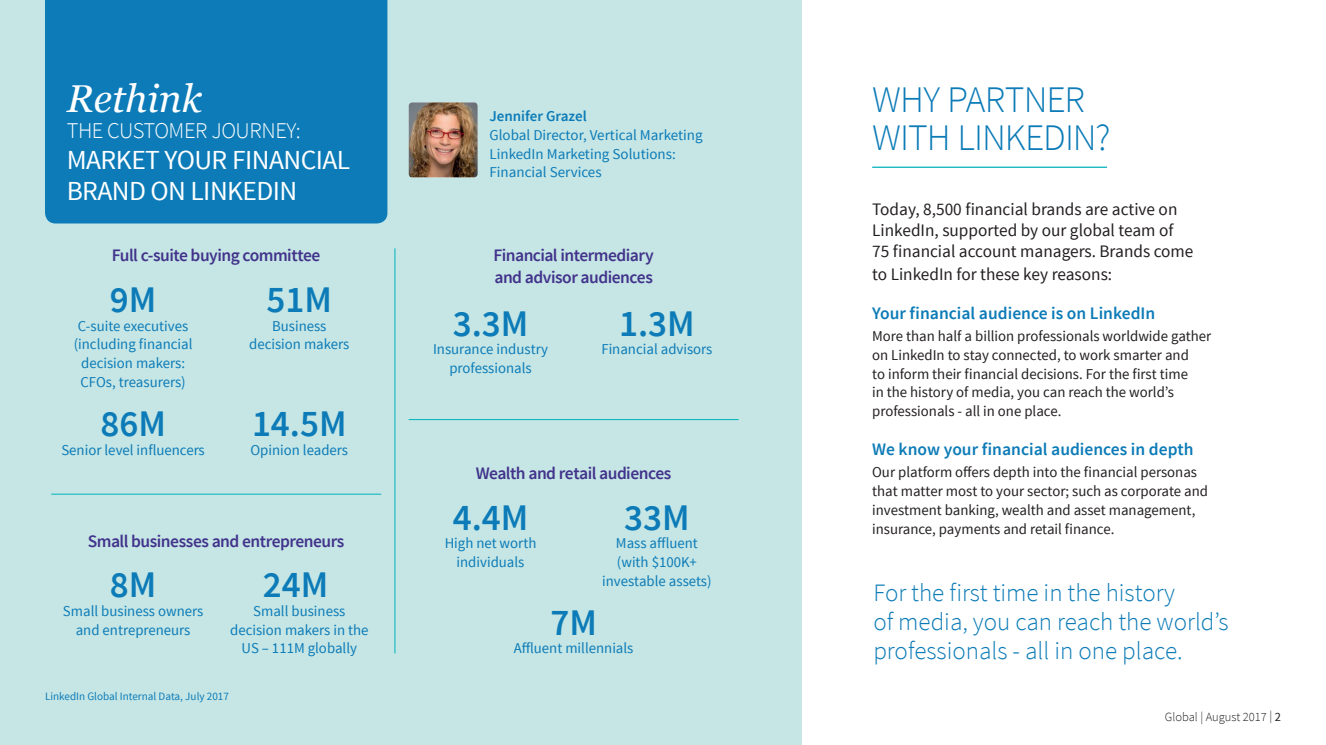
<style>
.page{position:relative;width:1326px;height:745px;background:#fff}
.page>*{position:absolute;margin:0;border:0;box-sizing:border-box;transform-origin:0 0}
.t1{font:italic 38.75px "Georgia";color:#fff}
.t2{font:600 37.5px "Source Sans Pro";color:#0c7bb7}
.t3{font:300 37.5px/38.8px "Source Sans Pro";letter-spacing:-.025em;color:#0c7bb7}
.t4{font:27.5px/31.2px "Source Sans Pro";letter-spacing:-.02em;color:#fff}
.t5{font:300 25px/28.8px "Source Sans Pro";color:#0c7bb7}
.t6{font:300 22.5px "Source Sans Pro";letter-spacing:-.02em;color:#fff}
.t7{font:17.5px/21.6px "Source Sans Pro";color:#231f20}
.t8{font:600 17.5px/21.2px "Source Sans Pro";letter-spacing:-.03em;color:#42338b}
.t9{font:600 17.5px "Source Sans Pro";color:#0c7bb7}
.t10{font:15px/18.8px "Source Sans Pro";color:#0c7bb7;text-align:center}
.t11{font:15px/18.8px "Source Sans Pro";color:#231f20}
.t12{font:600 15px "Source Sans Pro";color:#0c7bb7}
.t13{font:300 12.5px "Source Sans Pro";color:#231f20}
.t14{font:11.25px "Source Sans Pro";color:#0c7bb7}
.s1{font-weight:400}
</style>
<div class="page">
<div style="left:0;top:0;width:801px;height:744px;background:#c5e6e5"></div>
<hr style="left:872px;top:166px;width:234px;height:2px;background:#00b2b9">
<div style="left:45px;top:0;width:342px;height:223px;background:#0c7bb7"></div>
<img style="left:408px;top:102px;width:69px;height:75px">
<hr style="left:394px;top:248px;width:1px;height:405px;background:#00b2b9">
<hr style="left:51px;top:493px;width:330px;height:1px;background:#00b2b9">
<hr style="left:408px;top:419px;width:330px;height:1px;background:#00b2b9">
<h1 class="t1" style="left:67px;top:70px;width:137px">Rethink</h1>
<h3 class="t6" style="left:67px;top:117px;width:235px">THE CUSTOMER JOURNEY:</h3>
<h3 class="t4" style="left:67px;top:145px;width:285px">MARKET YOUR FINANCIAL<br>BRAND ON LINKEDIN</h3>
<p class="t8" style="left:112px;top:245px;width:210px">Full c-suite buying committee</p>
<h2 class="t2" style="left:110px;top:275px;width:48px">9M</h2>
<p class="t10" style="left:74px;top:316px;width:120px">C-suite executives (including financial decision makers:<br>CFOs, treasurers)</p>
<h2 class="t2" style="left:100px;top:400px;width:67px">86M</h2>
<p class="t10" style="left:61px;top:440px;width:145px">Senior level influencers</p>
<h2 class="t2" style="left:266px;top:275px;width:67px">51M</h2>
<p class="t10" style="left:249px;top:316px;width:102px">Business decision makers</p>
<h2 class="t2" style="left:252px;top:399px;width:96px">14.5M</h2>
<p class="t10" style="left:250px;top:440px;width:99px">Opinion leaders</p>
<p class="t8" style="left:88px;top:530px;width:258px">Small businesses and entrepreneurs</p>
<h2 class="t2" style="left:110px;top:560px;width:48px">8M</h2>
<h2 class="t2" style="left:263px;top:560px;width:67px">24M</h2>
<p class="t10" style="left:63px;top:601px;width:142px">Small business owners and entrepreneurs</p>
<p class="t10" style="left:230px;top:601px;width:140px">Small business decision makers in the<br>US – 111M globally</p>
<p class="t14" style="left:45px;top:688px;width:185px">LinkedIn Global Internal Data, July 2017</p>
<p class="t12" style="left:489px;top:106px;width:99px">Jennifer Grazel</p>
<p class="t10" style="left:489px;top:126px;width:215px;text-align:left">Global Director, Vertical Marketing<br>LinkedIn Marketing Solutions:<br>Financial Services</p>
<p class="t8" style="left:493px;top:245px;width:162px">Financial intermediary and advisor audiences</p>
<h2 class="t2" style="left:452px;top:299px;width:77px">3.3M</h2>
<p class="t10" style="left:433px;top:340px;width:116px">Insurance industry professionals</p>
<h2 class="t2" style="left:619px;top:299px;width:77px">1.3M</h2>
<p class="t10" style="left:601px;top:340px;width:113px">Financial advisors</p>
<p class="t8" style="left:476px;top:463px;width:197px">Wealth and retail audiences</p>
<h2 class="t2" style="left:452px;top:493px;width:77px">4.4M</h2>
<p class="t10" style="left:444px;top:534px;width:93px">High net worth individuals</p>
<h2 class="t2" style="left:624px;top:493px;width:67px">33M</h2>
<p class="t10" style="left:602px;top:534px;width:111px">Mass affluent (with $100K+ investable assets)</p>
<h2 class="t2" style="left:550px;top:598px;width:48px">7M</h2>
<p class="t10" style="left:513px;top:638px;width:121px">Affluent millennials</p>
<h2 class="t3" style="left:872px;top:80px;width:240px">WHY PARTNER<br>WITH LINKEDIN?</h2>
<p class="t7" style="left:872px;top:198px;width:323px">Today, 8,500 financial brands are active on LinkedIn, supported by our global team of 75 financial account managers. Brands come to LinkedIn for these key reasons:</p>
<p class="t9" style="left:872px;top:301px;width:284px">Your financial audience is on LinkedIn</p>
<p class="t11" style="left:872px;top:327px;width:341px">More than half a billion professionals worldwide gather on LinkedIn to stay connected, to work smarter and<br>to inform their financial decisions. For the first time<br>in the history of media, you can reach the world’s professionals - all in one place.</p>
<p class="t9" style="left:872px;top:438px;width:323px">We know your financial audiences in depth</p>
<p class="t11" style="left:872px;top:463px;width:337px">Our platform offers depth into the financial personas that matter most to your sector; such as corporate and investment banking, wealth and asset management, insurance, payments and retail finance.</p>
<h3 class="t5" style="left:873px;top:578px;width:357px">For the first time in the history<br>of media, you can reach the world’s professionals - all in one place.</h3>
<p class="t13" style="left:1164px;top:708px;width:118px">Global | August 2017 | <span class="s1">2</span></p>
</div>
